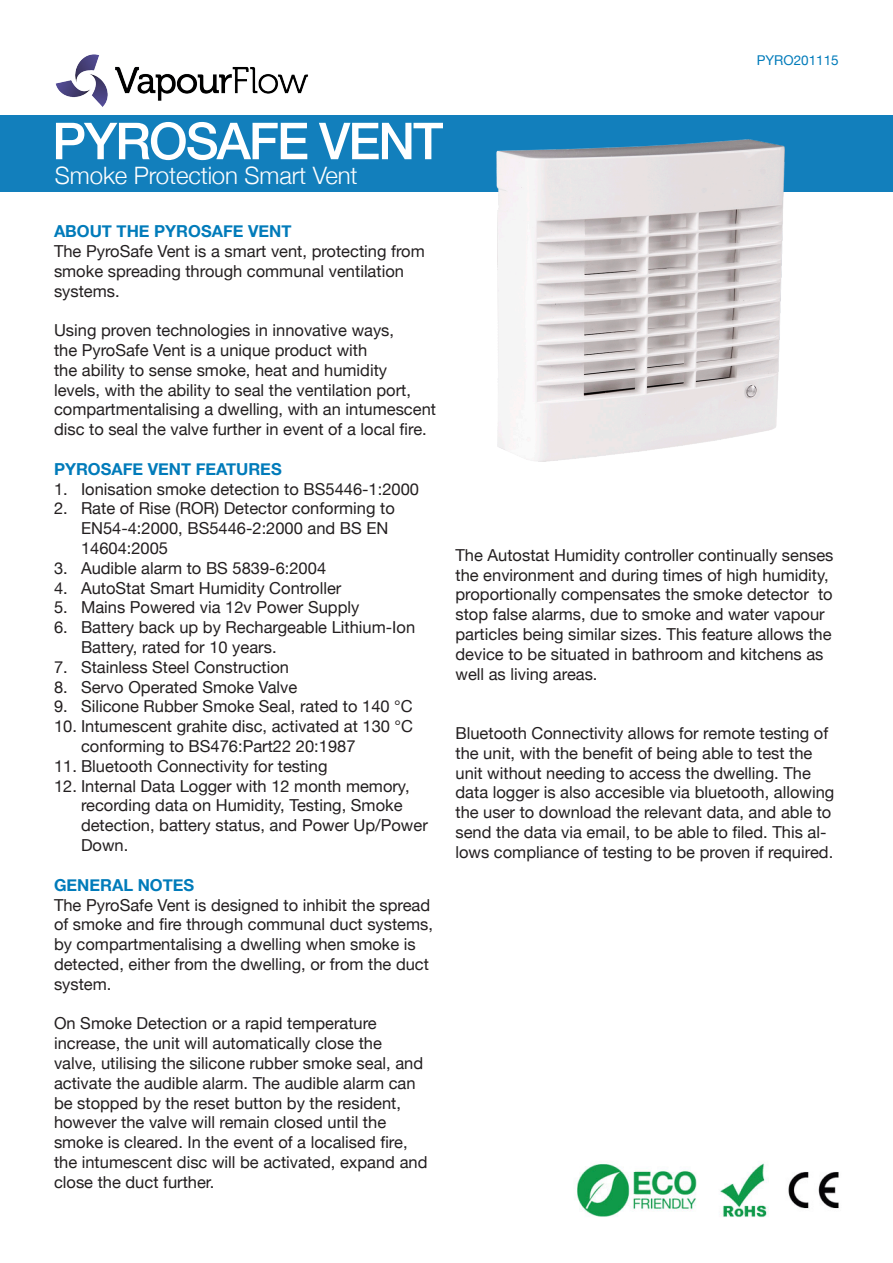
<style>
.page{position:relative;width:893px;height:1263px;background:#fff}
.page>*{position:absolute;margin:0;border:0;box-sizing:border-box;transform-origin:0 0}
.t1{font:500 51px "Helvetica Neue";letter-spacing:-.04em;color:#fff}
.t2{font:300 24px "Helvetica Neue";letter-spacing:-.005em;color:#fff}
.t3{font:16.5px/19.8px "Helvetica Neue";color:#231f20}
.t4{font:700 16.5px "Helvetica Neue";color:#017bba}
.t5{font:13.5px "Helvetica Neue";color:#017bba}
</style>
<div class="page">
<div style="left:0;top:115px;width:893px;height:76px;background:#127fbc"></div>
<img style="left:577px;top:1163px;width:262px;height:55px">
<img style="left:55px;top:54px;width:253px;height:53px">
<img style="left:497px;top:140px;width:288px;height:321px">
<p class="t5" style="left:757px;top:50px;width:84px">PYRO201115</p>
<p class="t1" style="left:52px;top:100px;width:393px">PYROSAFE VENT</p>
<p class="t2" style="left:55px;top:156px;width:304px">Smoke Protection Smart Vent</p>
<p class="t4" style="left:54px;top:218px;width:239px">ABOUT THE PYROSAFE VENT</p>
<p class="t3" style="left:54px;top:242px;width:372px">The PyroSafe Vent is a smart vent, protecting from smoke spreading through communal ventilation systems.</p>
<p class="t3" style="left:54px;top:321px;width:384px">Using proven technologies in innovative ways,<br>the PyroSafe Vent is a unique product with<br>the ability to sense smoke, heat and humidity levels, with the ability to seal the ventilation port, compartmentalising a dwelling, with an intumescent disc to seal the valve further in event of a local fire.</p>
<p class="t4" style="left:54px;top:456px;width:229px">PYROSAFE VENT FEATURES</p>
<p class="t3" style="left:54px;top:480px;width:367px">1. Ionisation smoke detection to BS5446-1:2000</p>
<p class="t3" style="left:81px;top:500px;width:315px;text-indent:-27px">2. Rate of Rise (ROR) Detector conforming to<br>EN54-4:2000, BS5446-2:2000 and BS EN<br>14604:2005</p>
<p class="t3" style="left:54px;top:559px;width:274px">3. Audible alarm to BS 5839-6:2004</p>
<p class="t3" style="left:54px;top:579px;width:289px">4. AutoStat Smart Humidity Controller</p>
<p class="t3" style="left:54px;top:599px;width:307px">5. Mains Powered via 12v Power Supply</p>
<p class="t3" style="left:81px;top:618px;width:336px;text-indent:-27px">6. Battery back up by Rechargeable Lithium-Ion<br>Battery, rated for 10 years.</p>
<p class="t3" style="left:54px;top:658px;width:237px">7. Stainless Steel Construction</p>
<p class="t3" style="left:54px;top:678px;width:245px">8. Servo Operated Smoke Valve</p>
<p class="t3" style="left:54px;top:698px;width:360px">9. Silicone Rubber Smoke Seal, rated to 140 °C</p>
<p class="t3" style="left:81px;top:717px;width:334px;text-indent:-27px">10. Intumescent grahite disc, activated at 130 °C conforming to BS476:Part22 20:1987</p>
<p class="t3" style="left:54px;top:757px;width:275px">11. Bluetooth Connectivity for testing</p>
<p class="t3" style="left:81px;top:777px;width:348px;text-indent:-27px">12. Internal Data Logger with 12 month memory, recording data on Humidity, Testing, Smoke detection, battery status, and Power Up/Power Down.</p>
<p class="t4" style="left:54px;top:872px;width:142px">GENERAL NOTES</p>
<p class="t3" style="left:54px;top:896px;width:381px">The PyroSafe Vent is designed to inhibit the spread of smoke and fire through communal duct systems, by compartmentalising a dwelling when smoke is detected, either from the dwelling, or from the duct system.</p>
<p class="t3" style="left:54px;top:1014px;width:375px">On Smoke Detection or a rapid temperature increase, the unit will automatically close the valve, utilising the silicone rubber smoke seal, and activate the audible alarm. The audible alarm can be stopped by the reset button by the resident, however the valve will remain closed until the smoke is cleared. In the event of a localised fire, the intumescent disc will be activated, expand and close the duct further.</p>
<p class="t3" style="left:455px;top:546px;width:380px">The Autostat Humidity controller continually senses the environment and during times of high humidity, proportionally compensates the smoke detector to stop false alarms, due to smoke and water vapour particles being similar sizes. This feature allows the device to be situated in bathroom and kitchens as well as living areas.</p>
<p class="t3" style="left:455px;top:724px;width:380px">Bluetooth Connectivity allows for remote testing of the unit, with the benefit of being able to test the unit without needing to access the dwelling. The data logger is also accesible via bluetooth, allowing the user to download the relevant data, and able to send the data via email, to be able to filed. This al&shy;lows compliance of testing to be proven if required.</p>
</div>
